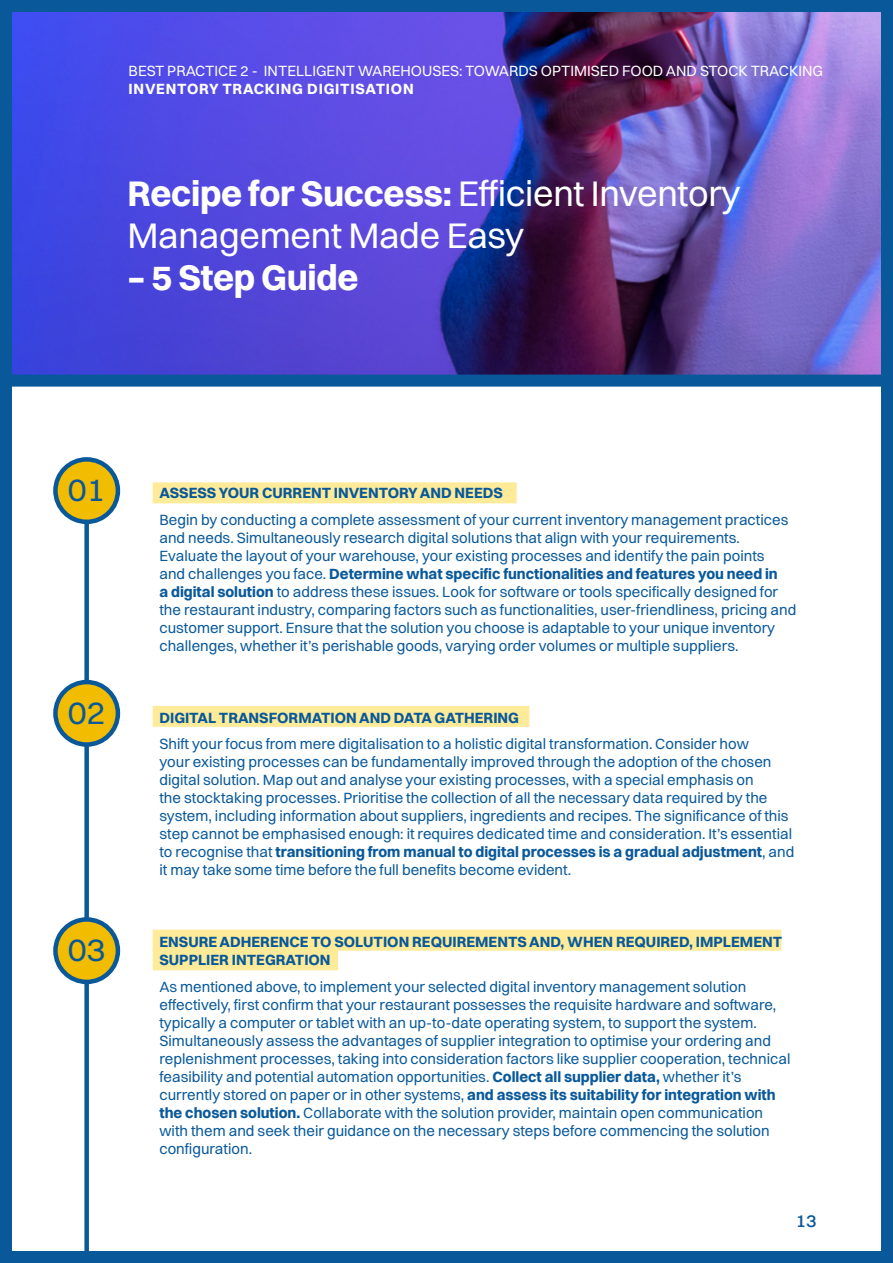
<style>
.page{position:relative;width:893px;height:1263px;background:#fff}
.page>*{position:absolute;margin:0;border:0;box-sizing:border-box;transform-origin:0 0}
.t1{font:36px/42px "Switzer";letter-spacing:-.01em;color:#fff}
.t2{font:700 36px "Switzer";letter-spacing:-.01em;color:#fff}
.t3{font:33px "Switzer";color:#09599a}
.t4{font:500 18px "Switzer";color:#0d599a}
.t5{font:15px/18px "Switzer";color:#09599a}
.t6{font:700 15px/18px "Switzer";color:#09599a}
.t7{font:15px "Switzer";color:#fff}
.t8{font:700 15px "Switzer";letter-spacing:.05em;color:#fff}
.s1{font-weight:700}
</style>
<div class="page">
<div style="left:153px;top:949px;width:185px;height:21px;background:#feeb99"></div>
<div style="left:153px;top:930px;width:628px;height:21px;background:#feeb99"></div>
<div style="left:153px;top:706px;width:376px;height:21px;background:#feeb99"></div>
<img style="left:13px;top:13px;width:867px;height:362px">
<div style="left:0;top:375px;width:882px;height:12px;background:#09599a"></div>
<div style="left:153px;top:482px;width:364px;height:21px;background:#feeb99"></div>
<div style="left:84px;top:518px;width:5px;height:745px;background:#09599a"></div>
<div style="left:55px;top:459px;width:63px;height:63px;background:#f2bc00;border-radius:50%"></div>
<div style="left:53px;top:457px;width:67px;height:67px;border:4px solid #09599a;border-radius:50%"></div>
<div style="left:55px;top:682px;width:63px;height:62px;background:#f2bc00;border-radius:50%"></div>
<div style="left:53px;top:680px;width:67px;height:67px;border:4px solid #09599a;border-radius:50%"></div>
<div style="left:55px;top:919px;width:63px;height:63px;background:#f2bc00;border-radius:50%"></div>
<div style="left:53px;top:917px;width:67px;height:67px;border:4px solid #09599a;border-radius:50%"></div>
<div style="left:0;top:0;width:893px;height:1263px;border:12px solid #09599a"></div>
<p class="t7" style="left:129px;top:62px;width:696px">BEST PRACTICE 2 - INTELLIGENT WAREHOUSES: TOWARDS OPTIMISED FOOD AND STOCK TRACKING</p>
<p class="t8" style="left:129px;top:80px;width:287px">INVENTORY TRACKING DIGITISATION</p>
<h1 class="t1" style="left:128px;top:172px;width:614px"><span class="s1">Recipe for Success:</span> Efficient Inventory<br>Management Made Easy</h1>
<h1 class="t2" style="left:128px;top:255px;width:232px">– 5 Step Guide</h1>
<h2 class="t3" style="left:68px;top:469px;width:39px">01</h2>
<h2 class="t3" style="left:68px;top:692px;width:39px">02</h2>
<h2 class="t3" style="left:68px;top:930px;width:39px">03</h2>
<p class="t6" style="left:159px;top:484px;width:345px">ASSESS YOUR CURRENT INVENTORY AND NEEDS</p>
<p class="t5" style="left:159px;top:510px;width:638px">Begin by conducting a complete assessment of your current inventory management practices and needs. Simultaneously research digital solutions that align with your requirements.<br>Evaluate the layout of your warehouse, your existing processes and identify the pain points<br>and challenges you face. <span class="s1">Determine what specific functionalities and features you need in<br>a digital solution</span> to address these issues. Look for software or tools specifically designed for the restaurant industry, comparing factors such as functionalities, user-friendliness, pricing and customer support. Ensure that the solution you choose is adaptable to your unique inventory challenges, whether it’s perishable goods, varying order volumes or multiple suppliers.</p>
<p class="t6" style="left:159px;top:708px;width:361px">DIGITAL TRANSFORMATION AND DATA GATHERING</p>
<p class="t5" style="left:159px;top:735px;width:636px">Shift your focus from mere digitalisation to a holistic digital transformation. Consider how<br>your existing processes can be fundamentally improved through the adoption of the chosen digital solution. Map out and analyse your existing processes, with a special emphasis on<br>the stocktaking processes. Prioritise the collection of all the necessary data required by the system, including information about suppliers, ingredients and recipes. The significance of this step cannot be emphasised enough: it requires dedicated time and consideration. It’s essential to recognise that <span class="s1">transitioning from manual to digital processes is a gradual adjustment</span>, and it may take some time before the full benefits become evident.</p>
<p class="t6" style="left:159px;top:933px;width:624px">ENSURE ADHERENCE TO SOLUTION REQUIREMENTS AND, WHEN REQUIRED, IMPLEMENT<br>SUPPLIER INTEGRATION</p>
<p class="t5" style="left:159px;top:977px;width:632px">As mentioned above, to implement your selected digital inventory management solution effectively, first confirm that your restaurant possesses the requisite hardware and software, typically a computer or tablet with an up-to-date operating system, to support the system.<br>Simultaneously assess the advantages of supplier integration to optimise your ordering and replenishment processes, taking into consideration factors like supplier cooperation, technical feasibility and potential automation opportunities. <span class="s1">Collect all supplier data,</span> whether it’s currently stored on paper or in other systems, <span class="s1">and assess its suitability for integration with the chosen solution.</span> Collaborate with the solution provider, maintain open communication with them and seek their guidance on the necessary steps before commencing the solution configuration.</p>
<p class="t4" style="left:796px;top:1210px;width:22px">13</p>
</div>
